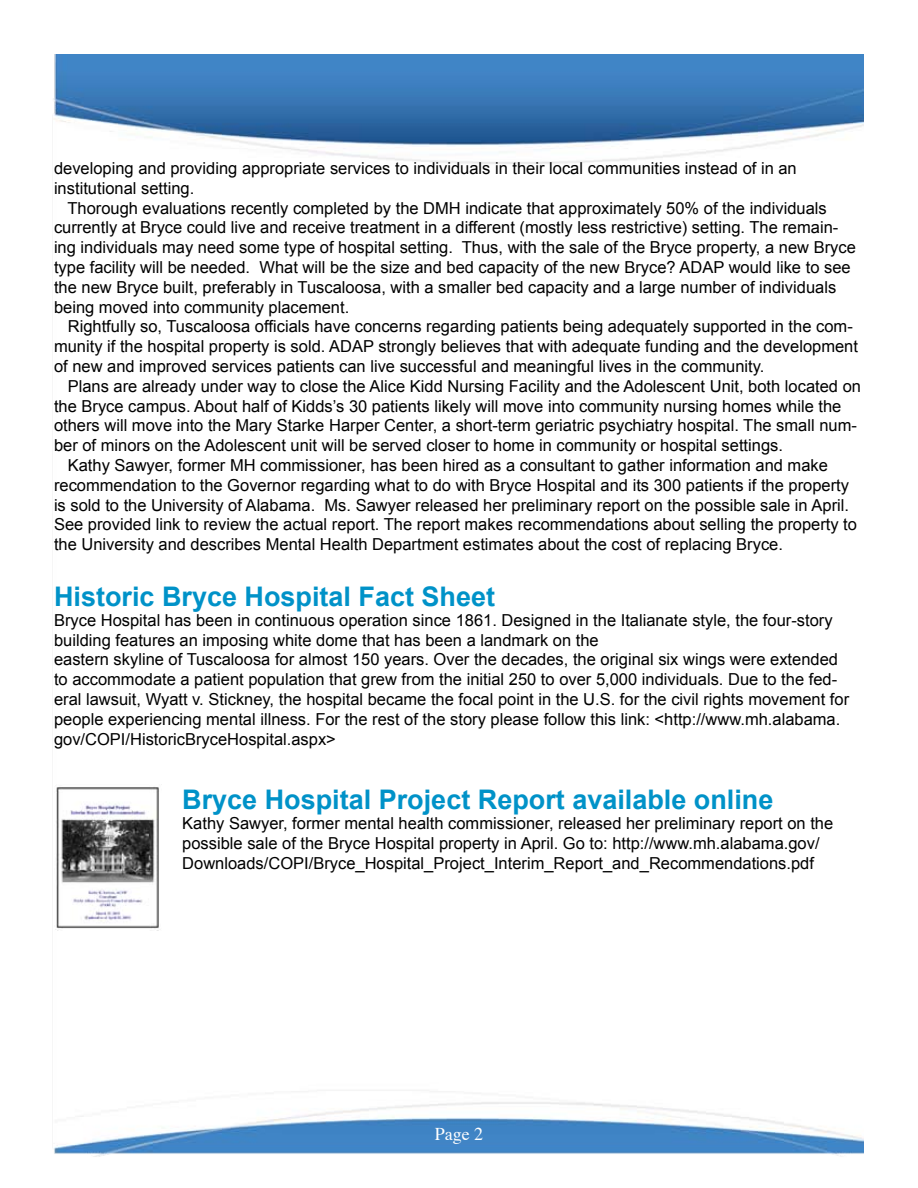
<style>
.page{position:relative;width:918px;height:1188px;background:#fff}
.page>*{position:absolute;margin:0;border:0;box-sizing:border-box;transform-origin:0 0}
.t1{font:700 27px "Arial";color:#0092c8}
.t2{font:18px "Times";color:#fff}
.t3{font:16.5px/19.8px "Arial";color:#000}
</style>
<div class="page">
<img style="left:53px;top:54px;width:811px;height:1103px">
<img style="left:54px;top:785px;width:108px;height:146px">
<p class="t3" style="left:54px;top:158px;width:744px">developing and providing appropriate services to individuals in their local communities instead of in an</p>
<p class="t3" style="left:54px;top:178px;width:142px">institutional setting.</p>
<p class="t3" style="left:54px;top:198px;width:803px;text-indent:13px">Thorough evaluations recently completed by the DMH indicate that approximately 50% of the individuals currently at Bryce could live and receive treatment in a different (mostly less restrictive) setting. The remain&shy;ing individuals may need some type of hospital setting. Thus, with the sale of the Bryce property, a new Bryce type facility will be needed. What will be the size and bed capacity of the new Bryce? ADAP would like to see the new Bryce built, preferably in Tuscaloosa, with a smaller bed capacity and a large number of individuals being moved into community placement.</p>
<p class="t3" style="left:54px;top:317px;width:806px;text-indent:14px">Rightfully so, Tuscaloosa officials have concerns regarding patients being adequately supported in the com&shy;munity if the hospital property is sold. ADAP strongly believes that with adequate funding and the development of new and improved services patients can live successful and meaningful lives in the community.</p>
<p class="t3" style="left:54px;top:376px;width:809px;text-indent:14px">Plans are already under way to close the Alice Kidd Nursing Facility and the Adolescent Unit, both located on the Bryce campus. About half of Kidds’s 30 patients likely will move into community nursing homes while the others will move into the Mary Starke Harper Center, a short-term geriatric psychiatry hospital. The small num&shy;ber of minors on the Adolescent unit will be served closer to home in community or hospital settings.</p>
<p class="t3" style="left:54px;top:455px;width:805px;text-indent:14px">Kathy Sawyer, former MH commissioner, has been hired as a consultant to gather information and make recommendation to the Governor regarding what to do with Bryce Hospital and its 300 patients if the property is sold to the University of Alabama. Ms. Sawyer released her preliminary report on the possible sale in April.<br>See provided link to review the actual report. The report makes recommendations about selling the property to the University and describes Mental Health Department estimates about the cost of replacing Bryce.</p>
<p class="t1" style="left:54px;top:579px;width:443px">Historic Bryce Hospital Fact Sheet</p>
<p class="t3" style="left:54px;top:610px;width:780px">Bryce Hospital has been in continuous operation since 1861. Designed in the Italianate style, the four-story building features an imposing white dome that has been a landmark on the</p>
<p class="t3" style="left:54px;top:650px;width:797px">eastern skyline of Tuscaloosa for almost 150 years. Over the decades, the original six wings were extended to accommodate a patient population that grew from the initial 250 to over 5,000 individuals. Due to the fed&shy;eral lawsuit, Wyatt v. Stickney, the hospital became the focal point in the U.S. for the civil rights movement for people experiencing mental illness. For the rest of the story please follow this link: &lt;http://www.mh.alabama. gov/COPI/HistoricBryceHospital.aspx&gt;</p>
<p class="t1" style="left:182px;top:782px;width:593px">Bryce Hospital Project Report available online</p>
<p class="t3" style="left:182px;top:814px;width:653px">Kathy Sawyer, former mental health commissioner, released her preliminary report on the possible sale of the Bryce Hospital property in April. Go to: http://www.mh.alabama.gov/<br>Downloads/COPI/Bryce_Hospital_Project_Interim_Report_and_Recommendations.pdf</p>
<p class="t2" style="left:435px;top:1117px;width:50px">Page 2</p>
</div>
